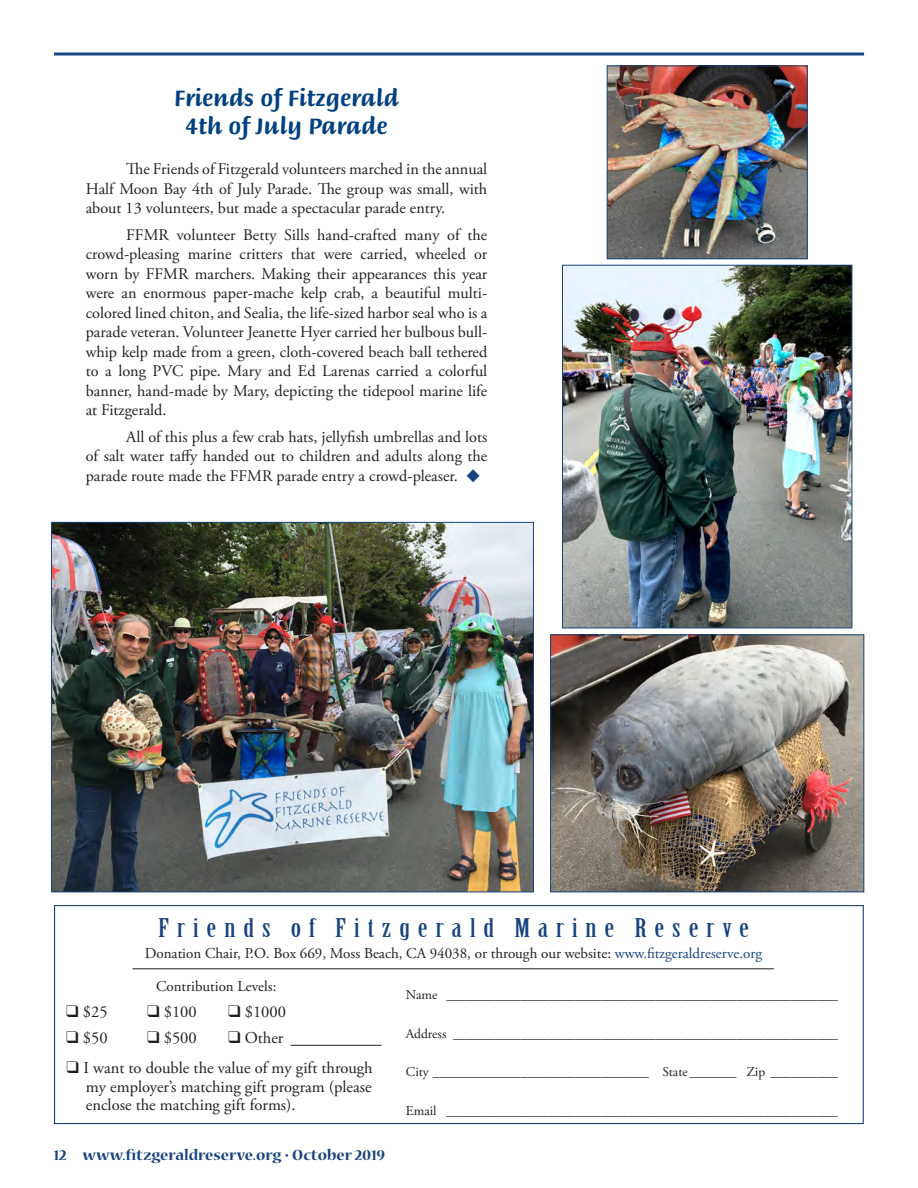
<style>
.page{position:relative;width:918px;height:1188px;background:#fff}
.page>*{position:absolute;margin:0;border:0;box-sizing:border-box;transform-origin:0 0}
.t1{font:25.2px "Birch Std";letter-spacing:.22em;color:#17437e;scale:1.43 1}
.A1_STORY_HEADER_-_Br{font:24px/28.8px "Briem Script MM 553";color:#014180;text-align:center;scale:.95 1}
.t2{font:16.5px/18.8px "Adobe Garamond Pro";color:#231f20;text-align:justify}
.t3{font:700 16.5px "Nueva Std";color:#17437e}
.A3__BODY_TEXT{font:16.2px/19.5px "Adobe Garamond Pro";color:#231f20;text-align:justify}
.t4{font:15px "Adobe Garamond Pro";color:#231f20}
.t5{font:13.5px "Adobe Garamond Pro";color:#231f20}
.s1{color:#17437e}
</style>
<div class="page">
<svg style="left:54px;top:52px;width:810px;height:4px;background:#50719e"></svg>
<div style="left:54px;top:905px;width:810px;height:219px;border:1px solid #17437e"></div>
<hr style="left:133px;top:968px;width:641px;height:1px;background:#231f20">
<hr style="left:291px;top:1045px;width:90px;height:1px;background:#231f20">
<img style="left:609px;top:68px;width:196px;height:189px">
<div style="left:607px;top:66px;width:200px;height:193px;border:1px solid #17437e"></div>
<img style="left:53px;top:524px;width:479px;height:366px">
<img style="left:564px;top:267px;width:286px;height:359px">
<div style="left:562px;top:265px;width:290px;height:363px;border:1px solid #17437e"></div>
<img style="left:552px;top:637px;width:310px;height:253px">
<div style="left:550px;top:635px;width:314px;height:257px;border:1px solid #17437e"></div>
<p class="A1_STORY_HEADER_-_Br" style="left:174px;top:83px;width:238px">Friends of Fitzgerald<br>4th of July Parade</p>
<p class="A3__BODY_TEXT" style="left:86px;top:160px;width:403px;text-indent:40px">The Friends of Fitzgerald volunteers marched in the annual Half Moon Bay 4th of July Parade. The group was small, with about 13 volunteers, but made a spectacular parade entry.</p>
<p class="A3__BODY_TEXT" style="left:86px;top:226px;width:403px;text-indent:40px">FFMR volunteer Betty Sills hand-crafted many of the crowd-pleasing marine critters that were carried, wheeled or worn by FFMR marchers. Making their appearances this year were an enormous paper-mache kelp crab, a beautiful multi&shy;colored lined chiton, and Sealia, the life-sized harbor seal who is a parade veteran. Volunteer Jeanette Hyer carried her bulbous bull&shy;whip kelp made from a green, cloth-covered beach ball tethered to a long PVC pipe. Mary and Ed Larenas carried a colorful banner, hand-made by Mary, depicting the tidepool marine life at Fitzgerald.</p>
<p class="A3__BODY_TEXT" style="left:86px;top:428px;width:403px;text-indent:40px">All of this plus a few crab hats, jellyfish umbrellas and lots of salt water taffy handed out to children and adults along the parade route made the FFMR parade entry a crowd-pleaser. <span class="s1">◆</span></p>
<p class="t1" style="left:158px;top:913px;width:415px">Friends of Fitzgerald Marine Reserve</p>
<p class="t4" style="left:145px;top:944px;width:619px">Donation Chair, P.O. Box 669, Moss Beach, CA 94038, or through our website: <span class="s1">www.fitzgeraldreserve.org</span></p>
<p class="t2" style="left:66px;top:1003px;width:43px">❑ $25</p>
<p class="t2" style="left:66px;top:1029px;width:43px">❑ $50</p>
<p class="t4" style="left:156px;top:977px;width:122px">Contribution Levels:</p>
<p class="t2" style="left:147px;top:1003px;width:51px">❑ $100</p>
<p class="t2" style="left:147px;top:1029px;width:51px">❑ $500</p>
<p class="t2" style="left:228px;top:1003px;width:59px">❑ $1000</p>
<p class="t2" style="left:228px;top:1029px;width:57px">❑ Other</p>
<p class="t2" style="left:86px;top:1059px;width:288px;text-indent:-20px">❑ I want to double the value of my gift through my employer’s matching gift program (please enclose the matching gift forms).</p>
<p class="t3" style="left:54px;top:1148px;width:333px">12 www.fitzgeraldreserve.org • October 2019</p>
<p class="t5" style="left:406px;top:987px;width:433px">Name __________________________________________________________</p>
<p class="t5" style="left:406px;top:1025px;width:433px">Address _________________________________________________________</p>
<p class="t5" style="left:406px;top:1064px;width:434px">City ________________________________ State_______ Zip __________</p>
<p class="t5" style="left:406px;top:1102px;width:433px">Email __________________________________________________________</p>
</div>
